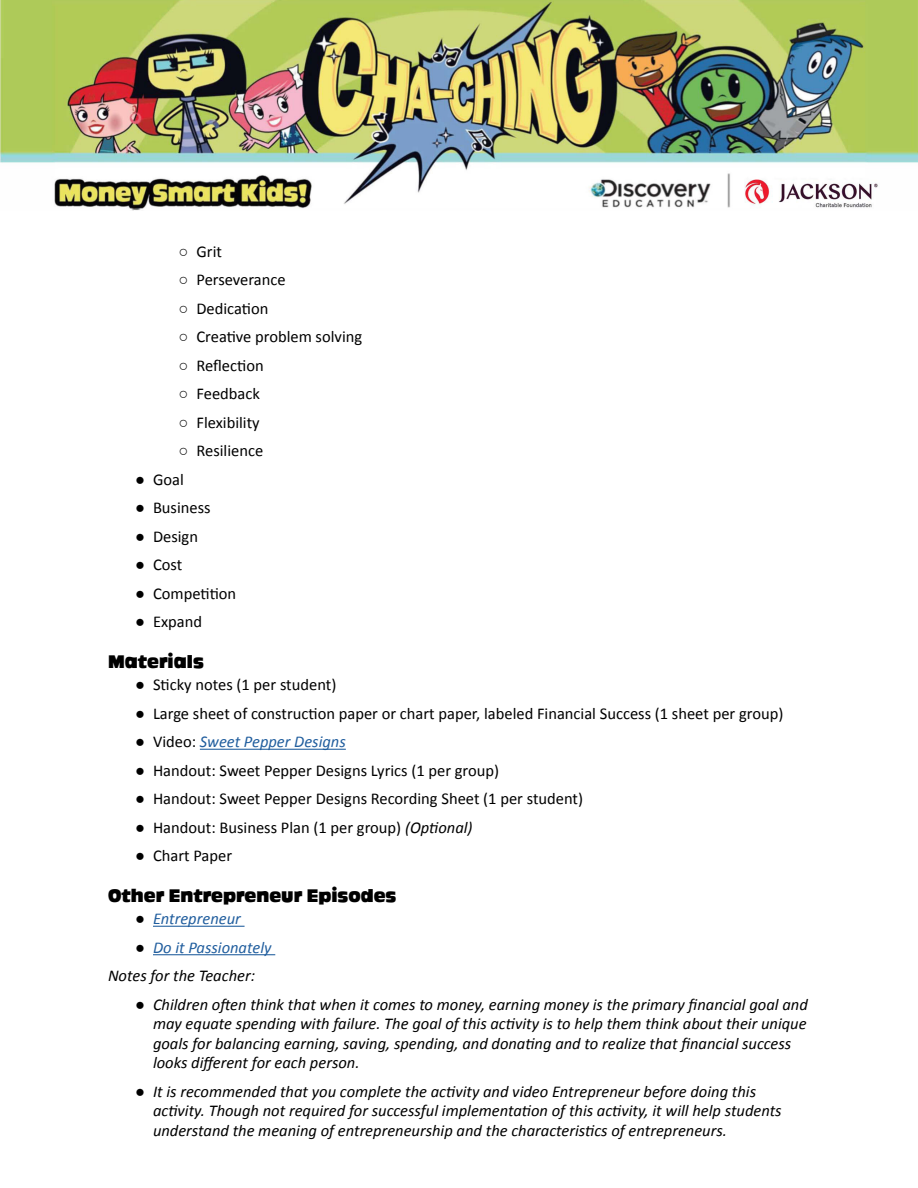
<style>
.page{position:relative;width:918px;height:1188px;background:#fff}
.page>*{position:absolute;margin:0;border:0;box-sizing:border-box;transform-origin:0 0}
.t1{font:18px "Ackbar";color:#000}
.t2{font:italic 16.5px/19.5px "Calibri";color:#000}
.t3{font:16.5px "Calibri";color:#000}
.t4{font:italic 16.5px "Calibri";color:#215e9e}
.s1{font-family:"Arial"}
.s2{font-family:"Arial";font-style:normal;color:#000}
.s3{font-style:normal;color:#000}
.s4{font-style:italic}
.s5{font-family:"Arial";font-style:normal}
.s6{color:#215e9e}
</style>
<div class="page">
<img style="left:0;top:0;width:918px;height:211px">
<hr style="left:200px;top:749px;width:146px;height:1px;background:#215e9e">
<hr style="left:153px;top:926px;width:92px;height:1px;background:#215e9e">
<hr style="left:153px;top:954px;width:122px;height:1px;background:#215e9e">
<p class="t3" style="left:178px;top:240px;width:45px"><span class="s1">○</span> Grit</p>
<p class="t3" style="left:178px;top:268px;width:109px"><span class="s1">○</span> Perseverance</p>
<p class="t3" style="left:178px;top:297px;width:91px"><span class="s1">○</span> Dedication</p>
<p class="t3" style="left:178px;top:325px;width:185px"><span class="s1">○</span> Creative problem solving</p>
<p class="t3" style="left:178px;top:354px;width:87px"><span class="s1">○</span> Reflection</p>
<p class="t3" style="left:178px;top:382px;width:83px"><span class="s1">○</span> Feedback</p>
<p class="t3" style="left:178px;top:411px;width:83px"><span class="s1">○</span> Flexibility</p>
<p class="t3" style="left:178px;top:439px;width:86px"><span class="s1">○</span> Resilience</p>
<p class="t3" style="left:135px;top:468px;width:50px"><span class="s1">●</span> Goal</p>
<p class="t3" style="left:135px;top:496px;width:77px"><span class="s1">●</span> Business</p>
<p class="t3" style="left:135px;top:525px;width:65px"><span class="s1">●</span> Design</p>
<p class="t3" style="left:135px;top:553px;width:49px"><span class="s1">●</span> Cost</p>
<p class="t3" style="left:135px;top:582px;width:103px"><span class="s1">●</span> Competition</p>
<p class="t3" style="left:135px;top:610px;width:69px"><span class="s1">●</span> Expand</p>
<p class="t1" style="left:108px;top:652px;width:97px">Materials</p>
<p class="t3" style="left:135px;top:673px;width:203px"><span class="s1">●</span> Sticky notes (1 per student)</p>
<p class="t3" style="left:135px;top:702px;width:650px"><span class="s1">●</span> Large sheet of construction paper or chart paper, labeled Financial Success (1 sheet per group)</p>
<p class="t4" style="left:135px;top:730px;width:212px"><span class="s2">●</span> <span class="s3">Video:</span> Sweet Pepper Designs</p>
<p class="t3" style="left:135px;top:759px;width:366px"><span class="s1">●</span> Handout: Sweet Pepper Designs Lyrics (1 per group)</p>
<p class="t3" style="left:135px;top:787px;width:450px"><span class="s1">●</span> Handout: Sweet Pepper Designs Recording Sheet (1 per student)</p>
<p class="t3" style="left:135px;top:816px;width:339px"><span class="s1">●</span> Handout: Business Plan (1 per group) <span class="s4">(Optional)</span></p>
<p class="t3" style="left:135px;top:844px;width:99px"><span class="s1">●</span> Chart Paper</p>
<p class="t1" style="left:108px;top:886px;width:290px">Other Entrepreneur Episodes</p>
<p class="t4" style="left:135px;top:907px;width:107px"><span class="s2">●</span> Entrepreneur</p>
<p class="t2" style="left:108px;top:932px;width:165px;line-height:28.5px;text-indent:27px"><span class="s5">●</span> <span class="s6">Do it Passionately<br></span>Notes for the Teacher:</p>
<p class="t2" style="left:153px;top:994px;width:656px;text-indent:-18px"><span class="s5">●</span> Children often think that when it comes to money, earning money is the primary financial goal and may equate spending with failure. The goal of this activity is to help them think about their unique goals for balancing earning, saving, spending, and donating and to realize that financial success looks different for each person.</p>
<p class="t2" style="left:153px;top:1081px;width:630px;text-indent:-18px"><span class="s5">●</span> It is recommended that you complete the activity and video Entrepreneur before doing this activity. Though not required for successful implementation of this activity, it will help students understand the meaning of entrepreneurship and the characteristics of entrepreneurs.</p>
</div>
